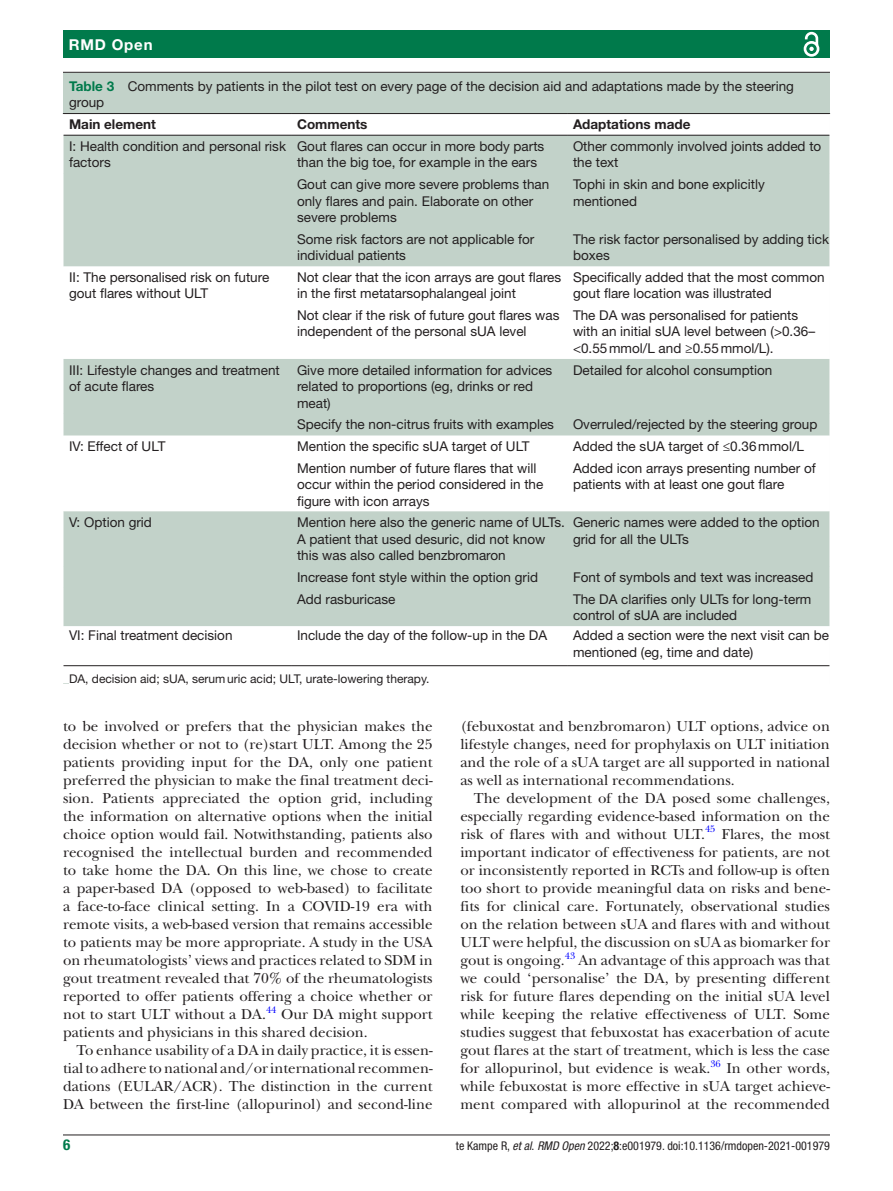
<style>
.page{position:relative;width:893px;height:1191px;background:#fff}
.page>*{position:absolute;margin:0;border:0;box-sizing:border-box;transform-origin:0 0}
.t1{font:15px/18px "New Baskerville";color:#231f20;text-align:justify}
.t2{font:700 15px "Helvetica Neue LT Std";letter-spacing:.055em;color:#fff}
.t3{font:700 condensed 15px "Helvetica Neue LT Std";color:#007a4b}
.t4{font:13.5px/16.5px "Helvetica Neue LT Std";color:#231f20}
.t5{font:700 13.5px "Helvetica Neue LT Std";color:#231f20}
.t6{font:condensed 12px "Helvetica Neue LT Std";color:#231f20}
.t7{font:12px "Helvetica Neue LT Std";color:#231f20}
.t8{font:9.9px "New Baskerville";color:#00f}
.s1{font-weight:700;color:#007a4b}
.s2{font-style:italic}
.s3{font-weight:700}
</style>
<div class="page">
<hr style="left:63px;top:1134px;width:767px;height:1px;background:#231f20">
<div style="left:63px;top:31px;width:767px;height:27px;background:#007a4b"></div>
<svg style="left:803px;top:31px;width:17px;height:26px"></svg>
<div style="left:63px;top:73px;width:767px;height:610px;background:#c2d2c9"></div>
<hr style="left:63px;top:72px;width:767px;height:1px;background:#231f20">
<div style="left:64px;top:114px;width:766px;height:569px;background:#fff"></div>
<svg style="left:64px;top:136px;width:766px;height:490px"></svg>
<hr style="left:63px;top:113px;width:228px;height:1px;background:#231f20">
<hr style="left:63px;top:135px;width:228px;height:1px;background:#231f20">
<hr style="left:291px;top:113px;width:276px;height:1px;background:#231f20">
<hr style="left:291px;top:135px;width:276px;height:1px;background:#231f20">
<hr style="left:567px;top:113px;width:263px;height:1px;background:#231f20">
<hr style="left:567px;top:135px;width:263px;height:1px;background:#231f20">
<hr style="left:291px;top:665px;width:276px;height:1px;background:#231f20">
<hr style="left:63px;top:665px;width:228px;height:1px;background:#231f20">
<hr style="left:567px;top:665px;width:263px;height:1px;background:#231f20">
<svg style="left:63px;top:114px;width:1px;height:21px"></svg>
<hr style="left:63px;top:135px;width:1px;height:38px;background:#fff">
<hr style="left:63px;top:173px;width:1px;height:55px;background:#fff">
<hr style="left:63px;top:228px;width:1px;height:38px;background:#fff">
<hr style="left:63px;top:266px;width:1px;height:38px;background:#fff">
<hr style="left:63px;top:304px;width:1px;height:55px;background:#fff">
<hr style="left:63px;top:359px;width:1px;height:54px;background:#fff">
<svg style="left:63px;top:413px;width:1px;height:44px"></svg>
<hr style="left:63px;top:457px;width:1px;height:54px;background:#fff">
<hr style="left:63px;top:511px;width:1px;height:55px;background:#fff">
<svg style="left:63px;top:566px;width:1px;height:22px"></svg>
<hr style="left:63px;top:588px;width:1px;height:38px;background:#fff">
<hr style="left:63px;top:626px;width:1px;height:39px;background:#fff">
<svg style="left:63px;top:665px;width:1px;height:18px"></svg>
<hr style="left:69px;top:682px;width:761px;height:2px;background:#fff">
<p class="t2" style="left:69px;top:35px;width:85px">RMD Open</p>
<p class="t4" style="left:69px;top:77px;width:726px"><span class="s1">Table 3</span> Comments by patients in the pilot test on every page of the decision aid and adaptations made by the steering group</p>
<p class="t5" style="left:69px;top:116px;width:88px">Main element</p>
<p class="t5" style="left:297px;top:116px;width:72px">Comments</p>
<p class="t5" style="left:573px;top:116px;width:119px">Adaptations made</p>
<p class="t4" style="left:69px;top:138px;width:219px">I: Health condition and personal risk factors</p>
<p class="t4" style="left:297px;top:138px;width:249px">Gout flares can occur in more body parts than the big toe, for example in the ears</p>
<p class="t4" style="left:573px;top:138px;width:250px">Other commonly involved joints added to the text</p>
<p class="t4" style="left:297px;top:176px;width:254px">Gout can give more severe problems than only flares and pain. Elaborate on other severe problems</p>
<p class="t4" style="left:573px;top:176px;width:193px">Tophi in skin and bone explicitly mentioned</p>
<p class="t4" style="left:297px;top:230px;width:239px">Some risk factors are not applicable for individual patients</p>
<p class="t4" style="left:573px;top:230px;width:258px">The risk factor personalised by adding tick boxes</p>
<p class="t4" style="left:69px;top:268px;width:202px">II: The personalised risk on future gout flares without ULT</p>
<p class="t4" style="left:297px;top:268px;width:266px">Not clear that the icon arrays are gout flares in the first metatarsophalangeal joint</p>
<p class="t4" style="left:573px;top:268px;width:253px">Specifically added that the most common gout flare location was illustrated</p>
<p class="t4" style="left:297px;top:307px;width:264px">Not clear if the risk of future gout flares was independent of the personal sUA level</p>
<p class="t4" style="left:573px;top:307px;width:244px">The DA was personalised for patients with an initial sUA level between (&gt;0.36– &lt;0.55mmol/L and ≥0.55mmol/L).</p>
<p class="t4" style="left:69px;top:361px;width:212px">III: Lifestyle changes and treatment of acute flares</p>
<p class="t4" style="left:297px;top:361px;width:257px">Give more detailed information for advices related to proportions (eg, drinks or red meat)</p>
<p class="t4" style="left:573px;top:361px;width:201px">Detailed for alcohol consumption</p>
<p class="t4" style="left:297px;top:416px;width:259px">Specify the non-citrus fruits with examples</p>
<p class="t4" style="left:573px;top:416px;width:246px">Overruled/rejected by the steering group</p>
<p class="t4" style="left:69px;top:438px;width:98px">IV: Effect of ULT</p>
<p class="t4" style="left:297px;top:438px;width:234px">Mention the specific sUA target of ULT</p>
<p class="t4" style="left:573px;top:438px;width:232px">Added the sUA target of ≤0.36mmol/L</p>
<p class="t4" style="left:297px;top:459px;width:248px">Mention number of future flares that will occur within the period considered in the figure with icon arrays</p>
<p class="t4" style="left:573px;top:459px;width:244px">Added icon arrays presenting number of patients with at least one gout flare</p>
<p class="t4" style="left:69px;top:514px;width:84px">V: Option grid</p>
<p class="t4" style="left:297px;top:514px;width:269px">Mention here also the generic name of ULTs.<br>A patient that used desuric, did not know this was also called benzbromaron</p>
<p class="t4" style="left:573px;top:514px;width:248px">Generic names were added to the option grid for all the ULTs</p>
<p class="t4" style="left:297px;top:568px;width:243px">Increase font style within the option grid</p>
<p class="t4" style="left:573px;top:568px;width:242px">Font of symbols and text was increased</p>
<p class="t4" style="left:297px;top:590px;width:100px">Add rasburicase</p>
<p class="t4" style="left:573px;top:590px;width:240px">The DA clarifies only ULTs for long-term control of sUA are included</p>
<p class="t4" style="left:69px;top:627px;width:165px">VI: Final treatment decision</p>
<p class="t4" style="left:297px;top:627px;width:252px">Include the day of the follow-up in the DA</p>
<p class="t4" style="left:573px;top:627px;width:258px">Added a section were the next visit can be mentioned (eg, time and date)</p>
<p class="t7" style="left:69px;top:672px;width:362px">DA, decision aid; sUA, serumuric acid; ULT, urate-lowering therapy.</p>
<p class="t1" style="left:63px;top:717px;width:371px">to be involved or prefers that the physician makes the decision whether or not to (re)start ULT. Among the 25 patients providing input for the DA, only one patient preferred the physician to make the final treatment deci&shy;sion. Patients appreciated the option grid, including the information on alternative options when the initial choice option would fail. Notwithstanding, patients also recognised the intellectual burden and recommended to take home the DA. On this line, we chose to create a paper-based DA (opposed to web-based) to facilitate a face-to-face clinical setting. In a COVID-19 era with remote visits, a web-based version that remains accessible to patients may be more appropriate. A study in the USA on rheumatologists’ views and practices related to SDM in gout treatment revealed that 70% of the rheumatologists reported to offer patients offering a choice whether or not to start ULT without a DA.</p>
<p class="t8" style="left:266px;top:1003px;width:12px">44</p>
<p class="t1" style="left:63px;top:1005px;width:371px;text-indent:218px">Our DA might support patients and physicians in this shared decision.</p>
<p class="t1" style="left:63px;top:1041px;width:371px;text-indent:13px">To enhance usability of a DA in daily practice, it is essen&shy;tial to adhere to national and/or international recommen&shy;dations (EULAR/ACR). The distinction in the current DA between the first-line (allopurinol) and second-line</p>
<p class="t1" style="left:460px;top:717px;width:371px">(febuxostat and benzbromaron) ULT options, advice on lifestyle changes, need for prophylaxis on ULT initiation and the role of a sUA target are all supported in national as well as international recommendations.</p>
<p class="t1" style="left:460px;top:789px;width:371px;text-indent:14px">The development of the DA posed some challenges, especially regarding evidence-based information on the risk of flares with and without ULT.</p>
<p class="t8" style="left:705px;top:823px;width:12px">45</p>
<p class="t1" style="left:460px;top:825px;width:371px;text-indent:261px">Flares, the most important indicator of effectiveness for patients, are not or inconsistently reported in RCTs and follow-up is often too short to provide meaningful data on risks and bene&shy;fits for clinical care. Fortunately, observational studies on the relation between sUA and flares with and without ULT were helpful, the discussion on sUA as biomarker for gout is ongoing.</p>
<p class="t8" style="left:565px;top:949px;width:12px">43</p>
<p class="t1" style="left:460px;top:951px;width:371px;text-indent:118px">An advantage of this approach was that we could ‘personalise’ the DA, by presenting different risk for future flares depending on the initial sUA level while keeping the relative effectiveness of ULT. Some studies suggest that febuxostat has exacerbation of acute gout flares at the start of treatment, which is less the case for allopurinol, but evidence is weak.</p>
<p class="t8" style="left:710px;top:1057px;width:12px">36</p>
<p class="t1" style="left:460px;top:1059px;width:371px;text-indent:266px">In other words, while febuxostat is more effective in sUA target achieve&shy;ment compared with allopurinol at the recommended</p>
<p class="t3" style="left:63px;top:1135px;width:9px">6</p>
<p class="t6" style="left:456px;top:1138px;width:376px">te Kampe R, <span class="s2">et al</span>. <span class="s2">RMD Open</span> 2022;<span class="s3">8</span>:e001979. doi:10.1136/rmdopen-2021-001979</p>
</div>
